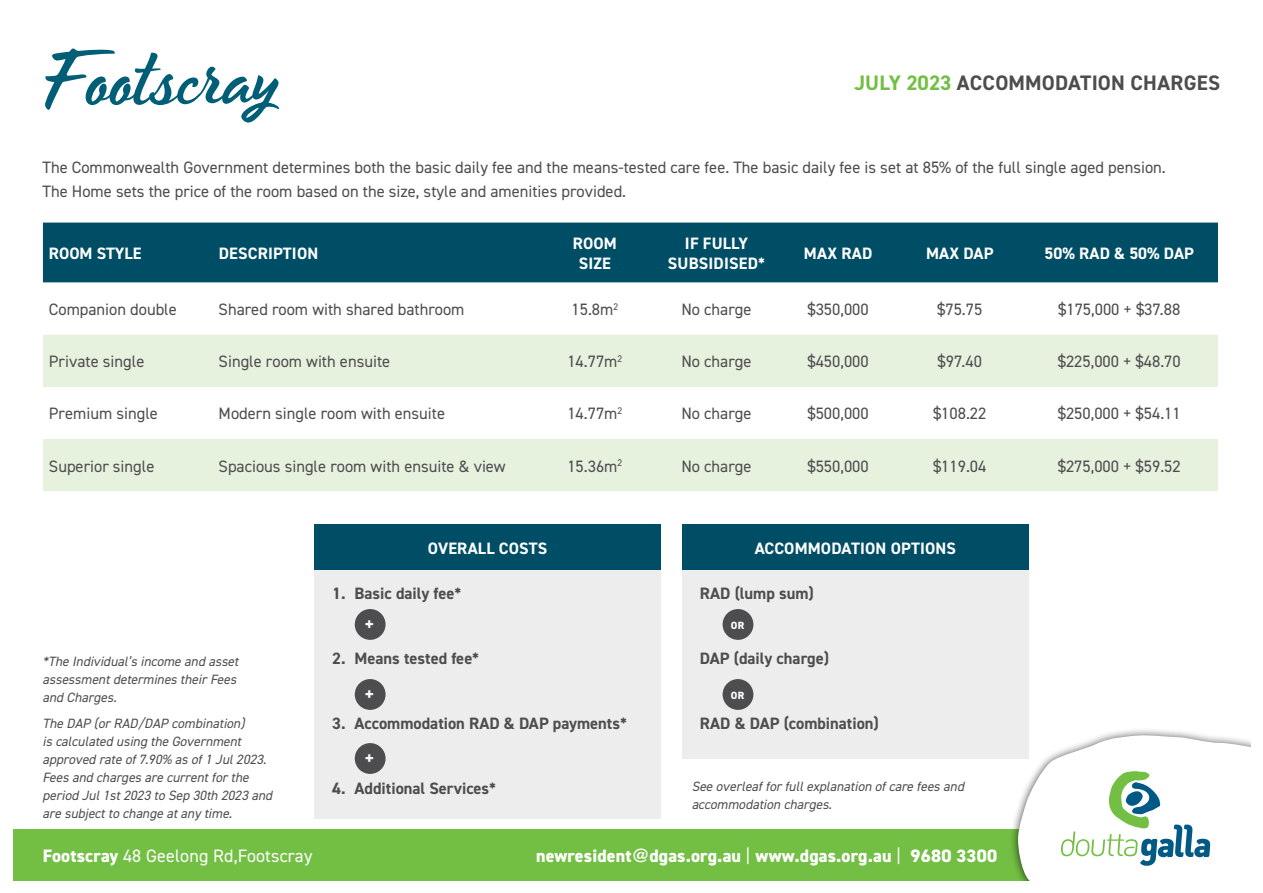
<style>
.page{position:relative;width:1263px;height:893px;background:#fff}
.page>*{position:absolute;margin:0;border:0;box-sizing:border-box;transform-origin:0 0}
.t1{font:81.45px "Timeout";letter-spacing:-.005em;color:#005f76}
.t2{font:700 21px "DIN2014";letter-spacing:.005em;color:#4d4d4f}
.t3{font:700 19.5px "DIN2014";color:#fff}
.t4{font:800 18px "DIN2014";letter-spacing:.01em;color:#fff}
.t5{font:18px "DIN2014";letter-spacing:.01em;color:#fff}
.t6{font:16.5px/24px "DIN2014";color:#4d4d4f}
.t7{font:700 16.5px "DIN2014";color:#4d4d4f}
.t8{font:700 16.5px/19.5px "DIN2014";letter-spacing:.01em;color:#fff;text-align:center}
.t9{font:italic 13.5px/18px "DIN2014";color:#4d4d4f}
.t10{font:800 10.5px "DIN2014";color:#fff}
.s1{color:#72bf44}
.s2{font-weight:800}
.s3{font-family:"Helvetica";font-weight:700}
.s4{font-weight:400}
</style>
<div class="page">
<div style="left:13px;top:829px;width:1101px;height:51px;background:#72bf44"></div>
<div style="left:1010px;top:728px;width:240px;height:152px;background:#000;opacity:.65"></div>
<svg style="left:1017px;top:735px;width:233px;height:145px"></svg>
<div style="left:43px;top:223px;width:1175px;height:60px;background:#004e65"></div>
<svg style="left:43px;top:335px;width:1175px;height:156px;fill:#e7f2de"></svg>
<div style="left:314px;top:570px;width:347px;height:248px;background:#ededee"></div>
<div style="left:682px;top:570px;width:347px;height:188px;background:#ededee"></div>
<div style="left:314px;top:525px;width:347px;height:45px;background:#004e65"></div>
<div style="left:682px;top:525px;width:347px;height:45px;background:#004e65"></div>
<div style="left:355px;top:609px;width:31px;height:31px;background:#4d4d4f;border-radius:50%"></div>
<div style="left:355px;top:679px;width:31px;height:31px;background:#4d4d4f;border-radius:50%"></div>
<div style="left:355px;top:743px;width:31px;height:31px;background:#4d4d4f;border-radius:50%"></div>
<div style="left:723px;top:609px;width:30px;height:31px;background:#4d4d4f;border-radius:50%"></div>
<div style="left:723px;top:679px;width:30px;height:31px;background:#4d4d4f;border-radius:50%"></div>
<h1 class="t1" style="left:43px;top:30px;width:238px">Footscray</h1>
<p class="t2" style="left:854px;top:69px;width:367px"><span class="s1">JULY 2023</span> ACCOMMODATION CHARGES</p>
<p class="t6" style="left:43px;top:155px;width:1125px">The Commonwealth Government determines both the basic daily fee and the means-tested care fee. The basic daily fee is set at 85% of the full single aged pension.<br>The Home sets the price of the room based on the size, style and amenities provided.</p>
<p class="t8" style="left:49px;top:243px;width:94px">ROOM STYLE</p>
<p class="t8" style="left:219px;top:243px;width:101px">DESCRIPTION</p>
<p class="t8" style="left:573px;top:234px;width:46px">ROOM<br>SIZE</p>
<p class="t8" style="left:668px;top:234px;width:99px">IF FULLY<br>SUBSIDISED*</p>
<p class="t8" style="left:804px;top:243px;width:70px">MAX RAD</p>
<p class="t8" style="left:926px;top:243px;width:69px">MAX DAP</p>
<p class="t8" style="left:1044px;top:243px;width:151px">50% RAD &amp; 50% DAP</p>
<p class="t6" style="left:49px;top:297px;width:129px">Companion double</p>
<p class="t6" style="left:219px;top:297px;width:247px">Shared room with shared bathroom</p>
<p class="t6" style="left:571px;top:297px;width:48px">15.8m<sup>2</sup></p>
<p class="t6" style="left:681px;top:297px;width:72px">No charge</p>
<p class="t6" style="left:807px;top:297px;width:63px">$350,000</p>
<p class="t6" style="left:937px;top:297px;width:47px">$75.75</p>
<p class="t6" style="left:1058px;top:297px;width:124px">$175,000 + $37.88</p>
<p class="t6" style="left:49px;top:349px;width:97px">Private single</p>
<p class="t6" style="left:219px;top:349px;width:173px">Single room with ensuite</p>
<p class="t6" style="left:567px;top:349px;width:56px">14.77m<sup>2</sup></p>
<p class="t6" style="left:681px;top:349px;width:72px">No charge</p>
<p class="t6" style="left:807px;top:349px;width:63px">$450,000</p>
<p class="t6" style="left:937px;top:349px;width:46px">$97.40</p>
<p class="t6" style="left:1058px;top:349px;width:124px">$225,000 + $48.70</p>
<p class="t6" style="left:49px;top:401px;width:110px">Premium single</p>
<p class="t6" style="left:219px;top:401px;width:228px">Modern single room with ensuite</p>
<p class="t6" style="left:567px;top:401px;width:56px">14.77m<sup>2</sup></p>
<p class="t6" style="left:681px;top:401px;width:72px">No charge</p>
<p class="t6" style="left:807px;top:401px;width:63px">$500,000</p>
<p class="t6" style="left:933px;top:401px;width:55px">$108.22</p>
<p class="t6" style="left:1058px;top:401px;width:124px">$250,000 + $54.11</p>
<p class="t6" style="left:49px;top:453px;width:107px">Superior single</p>
<p class="t6" style="left:219px;top:453px;width:289px">Spacious single room with ensuite &amp; view</p>
<p class="t6" style="left:567px;top:453px;width:56px">15.36m<sup>2</sup></p>
<p class="t6" style="left:681px;top:453px;width:72px">No charge</p>
<p class="t6" style="left:807px;top:453px;width:63px">$550,000</p>
<p class="t6" style="left:933px;top:453px;width:55px">$119.04</p>
<p class="t6" style="left:1058px;top:453px;width:124px">$275,000 + $59.52</p>
<p class="t8" style="left:428px;top:538px;width:121px">OVERALL COSTS</p>
<p class="t8" style="left:755px;top:538px;width:203px">ACCOMMODATION OPTIONS</p>
<p class="t7" style="left:332px;top:582px;width:131px">1. Basic daily fee*</p>
<p class="t7" style="left:700px;top:582px;width:115px">RAD (lump sum)</p>
<p class="t9" style="left:43px;top:652px;width:201px">*The Individual’s income and asset assessmentdetermines theirFees and Charges.</p>
<p class="t9" style="left:43px;top:714px;width:234px">The DAP (orRAD/DAP combination)<br>is calculated using the Government approved rate of7.90% as of1 Jul2023.<br>Fees and charges are currentforthe period Jul1st2023 to Sep 30th 2023 and are subjectto change atany time.</p>
<p class="t3" style="left:364px;top:611px;width:12px">+</p>
<p class="t7" style="left:332px;top:647px;width:149px">2. Means tested fee*</p>
<p class="t3" style="left:364px;top:681px;width:12px">+</p>
<p class="t7" style="left:332px;top:712px;width:296px">3. Accommodation RAD &amp; DAP payments*</p>
<p class="t3" style="left:364px;top:745px;width:12px">+</p>
<p class="t7" style="left:332px;top:777px;width:166px">4. Additional Services*</p>
<p class="t10" style="left:731px;top:618px;width:15px">OR</p>
<p class="t7" style="left:700px;top:647px;width:131px">DAP (daily charge)</p>
<p class="t10" style="left:731px;top:688px;width:15px">OR</p>
<p class="t7" style="left:700px;top:712px;width:180px">RAD &amp; DAP (combination)</p>
<p class="t9" style="left:692px;top:777px;width:277px">See overleafforfullexplanation ofcare fees and accommodation charges.</p>
<p class="t5" style="left:43px;top:844px;width:271px"><span class="s2">Footscray</span> 48 Geelong Rd,Footscray</p>
<p class="t4" style="left:536px;top:843px;width:463px">newresident<span class="s3">@</span>dgas.org.au <span class="s4">|</span> www.dgas.org.au <span class="s4">|</span> 9680 3300</p>
</div>
